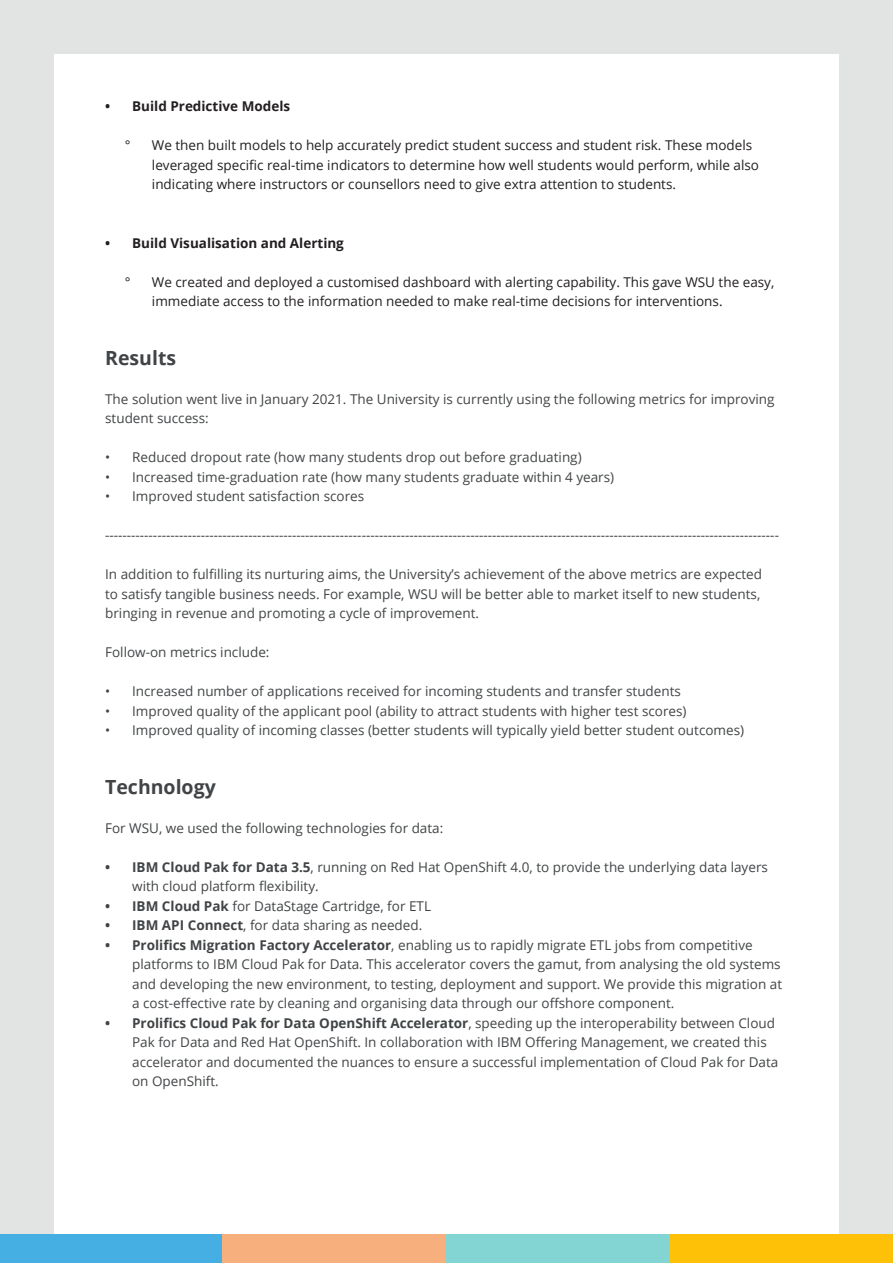
<style>
.page{position:relative;width:893px;height:1263px;background:#fff}
.page>*{position:absolute;margin:0;border:0;box-sizing:border-box;transform-origin:0 0}
.t1{font:700 19.5px "Open Sans";color:#414446}
.t2{font:13.5px/19.5px "Open Sans";color:#414446}
.t3{font:13.5px/19.5px "Open Sans";color:#231f20}
.t4{font:700 13.5px "Open Sans";color:#231f20}
.s1{font-weight:700}
</style>
<div class="page">
<div style="left:0;top:0;width:893px;height:1259px;background:#e2e3e3"></div>
<div style="left:54px;top:54px;width:785px;height:1192px;background:#fff"></div>
<div style="left:0;top:1235px;width:223px;height:28px;background:#45aee3"></div>
<div style="left:223px;top:1235px;width:223px;height:28px;background:#f8af7e"></div>
<div style="left:446px;top:1235px;width:224px;height:28px;background:#83d5d4"></div>
<div style="left:670px;top:1235px;width:223px;height:28px;background:#ffc107"></div>
<p class="t4" style="left:105px;top:97px;width:187px">• Build Predictive Models</p>
<p class="t3" style="left:125px;top:135px;width:7px">°</p>
<p class="t3" style="left:152px;top:135px;width:609px">We then built models to help accurately predict student success and student risk. These models leveraged specific real-time indicators to determine how well students would perform, while also indicating where instructors or counsellors need to give extra attention to students.</p>
<p class="t4" style="left:105px;top:233px;width:240px">• Build Visualisation and Alerting</p>
<p class="t3" style="left:125px;top:272px;width:7px">°</p>
<p class="t3" style="left:152px;top:272px;width:624px">We created and deployed a customised dashboard with alerting capability. This gave WSU the easy, immediate access to the information needed to make real-time decisions for interventions.</p>
<h1 class="t1" style="left:105px;top:344px;width:72px">Results</h1>
<p class="t2" style="left:105px;top:389px;width:671px">The solution went live in January 2021. The University is currently using the following metrics for improving student success:</p>
<p class="t2" style="left:105px;top:447px;width:478px">• Reduced dropout rate (how many students drop out before graduating)</p>
<p class="t2" style="left:105px;top:467px;width:511px">• Increased time-graduation rate (how many students graduate within 4 years)</p>
<p class="t2" style="left:105px;top:486px;width:261px">• Improved student satisfaction scores</p>
<p class="t2" style="left:105px;top:525px;width:675px">-----------------------------------------------------------------------------------------------------------------------------------------------------------</p>
<p class="t2" style="left:105px;top:564px;width:658px">In addition to fulfilling its nurturing aims, the University’s achievement of the above metrics are expected to satisfy tangible business needs. For example, WSU will be better able to market itself to new students, bringing in revenue and promoting a cycle of improvement.</p>
<p class="t2" style="left:105px;top:642px;width:166px">Follow-on metrics include:</p>
<p class="t2" style="left:105px;top:681px;width:577px">• Increased number of applications received for incoming students and transfer students</p>
<p class="t2" style="left:105px;top:701px;width:583px">• Improved quality of the applicant pool (ability to attract students with higher test scores)</p>
<p class="t2" style="left:105px;top:720px;width:640px">• Improved quality of incoming classes (better students will typically yield better student outcomes)</p>
<h1 class="t1" style="left:105px;top:773px;width:112px">Technology</h1>
<p class="t2" style="left:105px;top:818px;width:340px">For WSU, we used the following technologies for data:</p>
<p class="t2" style="left:132px;top:857px;width:637px;text-indent:-27px"><span class="s1">• IBM Cloud Pak for Data 3.5</span>, running on Red Hat OpenShift 4.0, to provide the underlying data layers with cloud platform flexibility.</p>
<p class="t2" style="left:105px;top:896px;width:327px"><span class="s1">• IBM Cloud Pak</span> for DataStage Cartridge, for ETL</p>
<p class="t2" style="left:105px;top:915px;width:319px"><span class="s1">• IBM API Connect</span>, for data sharing as needed.</p>
<p class="t2" style="left:132px;top:935px;width:651px;text-indent:-27px"><span class="s1">• Prolifics Migration Factory Accelerator</span>, enabling us to rapidly migrate ETL jobs from competitive platforms to IBM Cloud Pak for Data. This accelerator covers the gamut, from analysing the old systems and developing the new environment, to testing, deployment and support. We provide this migration at a cost-effective rate by cleaning and organising data through our offshore component.</p>
<p class="t2" style="left:132px;top:1013px;width:648px;text-indent:-27px"><span class="s1">• Prolifics Cloud Pak for Data OpenShift Accelerator</span>, speeding up the interoperability between Cloud Pak for Data and Red Hat OpenShift. In collaboration with IBM Offering Management, we created this accelerator and documented the nuances to ensure a successful implementation of Cloud Pak for Data on OpenShift.</p>
</div>
